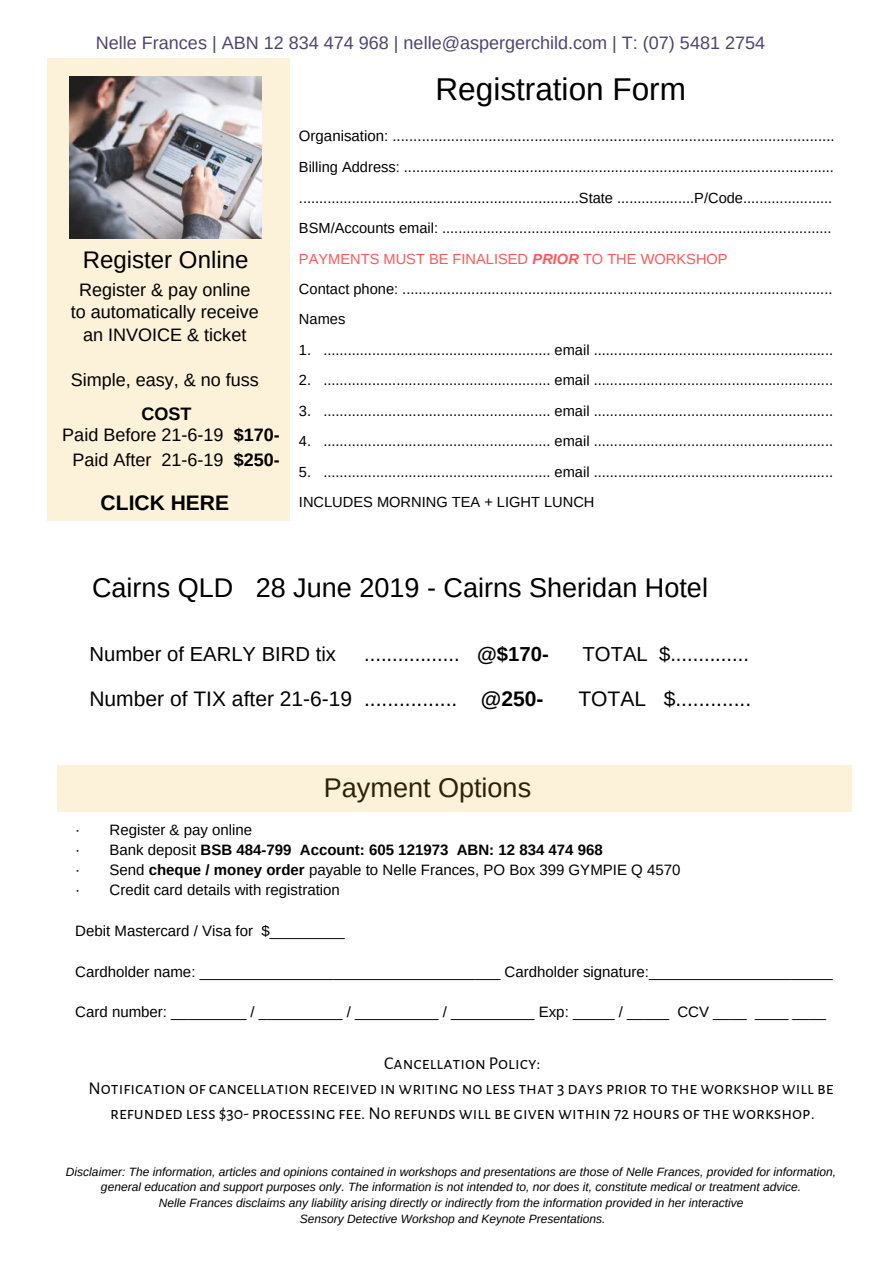
<style>
.page{position:relative;width:894px;height:1264px;background:#fff}
.page>*{position:absolute;margin:0;border:0;box-sizing:border-box;transform-origin:0 0}
.t1{font:31.5px "Arimo";color:#000}
.t2{font:27px "Arimo";color:#000}
.t3{font:24px "Arimo";color:#000}
.t4{font:21px "Arimo";color:#000}
.t5{font:700 21px "Arimo";color:#000}
.t6{font:20.25px "Arimo";color:#000}
.t7{font:18px/24.8px "Alegreya Sans SC";color:#000;text-align:center}
.t8{font:18px/22.5px "Arimo";color:#000;text-align:center}
.t9{font:18px "Arimo";color:#4e4470}
.t10{font:15px/20.2px "Arimo";color:#000}
.t11{font:14.7px/30.5px "Arimo";color:#000}
.t12{font:italic 12px/15.8px "Arimo";color:#000;text-align:center}
.s1{font-weight:700}
.s2{color:#ff5757}
.s3{font-weight:700;font-style:italic;color:#ff5757}
</style>
<div class="page">
<div style="left:47px;top:58px;width:242px;height:463px;background:#fcf1d9"></div>
<img style="left:70px;top:77px;width:191px;height:162px">
<div style="left:57px;top:765px;width:794px;height:46px;background:#fcf1d9"></div>
<p class="t9" style="left:96px;top:33px;width:670px">Nelle Frances | ABN 12 834 474 968 | nelle@aspergerchild.com | T: (07) 5481 2754</p>
<h1 class="t1" style="left:435px;top:72px;width:252px">Registration Form</h1>
<h3 class="t3" style="left:83px;top:246px;width:167px">Register Online</h3>
<p class="t8" style="left:71px;top:278px;width:190px">Register &amp; pay online to automatically receive an INVOICE &amp; ticket</p>
<p class="t8" style="left:71px;top:368px;width:190px">Simple, easy, &amp; no fuss</p>
<p class="t8" style="left:62px;top:403px;width:219px;line-height:21.1px"><span class="s1">COST<br></span>Paid Before 21-6-19 <span class="s1">$170-</span></p>
<p class="t8" style="left:72px;top:448px;width:209px">Paid After 21-6-19 <span class="s1">$250-</span></p>
<h3 class="t5" style="left:101px;top:490px;width:130px">CLICK HERE</h3>
<p class="t10" style="left:299px;top:125px;width:537px">Organisation: ..........................................................................................................</p>
<p class="t11" style="left:299px;top:152px;width:536px">Billing Address: .......................................................................................................... .....................................................................State ...................P/Code......................<br>BSM/Accounts email: ................................................................................................<br><span class="s2">PAYMENTS MUST BE FINALISED</span> <span class="s3">PRIOR</span> <span class="s2">TO THE WORKSHOP<br></span>Contact phone: ..........................................................................................................<br>Names</p>
<p class="t11" style="left:299px;top:334px;width:535px">1. ........................................................ email ...........................................................</p>
<p class="t11" style="left:299px;top:365px;width:535px">2. ........................................................ email ...........................................................</p>
<p class="t11" style="left:299px;top:395px;width:535px">3. ........................................................ email ...........................................................</p>
<p class="t11" style="left:299px;top:426px;width:535px">4. ........................................................ email ...........................................................</p>
<p class="t11" style="left:299px;top:456px;width:535px">5. ........................................................ email ...........................................................<br>INCLUDES MORNING TEA + LIGHT LUNCH</p>
<h2 class="t2" style="left:92px;top:573px;width:617px">Cairns QLD 28 June 2019 - Cairns Sheridan Hotel</h2>
<h3 class="t6" style="left:89px;top:642px;width:248px">Number of EARLY BIRD tix</h3>
<h3 class="t6" style="left:364px;top:642px;width:186px">................. <span class="s1">@$170-</span></h3>
<h3 class="t6" style="left:582px;top:642px;width:168px">TOTAL $..............</h3>
<h3 class="t4" style="left:89px;top:687px;width:455px">Number of TIX after 21-6-19 ................ <span class="s1">@250-</span></h3>
<h3 class="t4" style="left:578px;top:687px;width:174px">TOTAL $.............</h3>
<h2 class="t2" style="left:324px;top:773px;width:209px">Payment Options</h2>
<p class="t10" style="left:75px;top:819px;width:606px">· Register &amp; pay online<br>· Bank deposit <span class="s1">BSB 484-799 Account: 605 121973 ABN: 12 834 474 968<br></span>· Send <span class="s1">cheque / money order</span> payable to Nelle Frances, PO Box 399 GYMPIE Q 4570 · Credit card details with registration</p>
<p class="t10" style="left:75px;top:920px;width:271px">Debit Mastercard / Visa for $_________</p>
<p class="t10" style="left:75px;top:961px;width:758px">Cardholder name: ____________________________________ Cardholder signature:______________________</p>
<p class="t10" style="left:75px;top:1001px;width:752px">Card number: _________ / __________ / __________ / __________ Exp: _____ / _____ CCV ____ ____ ____</p>
<p class="t7" style="left:88px;top:1051px;width:746px">Cancellation Policy:<br>Notification of cancellation received in writing no less that 3 days prior to the workshop will be refunded less $30- processing fee. No refunds will be given within 72 hours of the workshop.</p>
<p class="t12" style="left:66px;top:1163px;width:771px">Disclaimer: The information, articles and opinions contained in workshops and presentations are those of Nelle Frances, provided for information, general education and support purposes only. The information is not intended to, nor does it, constitute medical or treatment advice.<br>Nelle Frances disclaims any liability arising directly or indirectly from the information provided in her interactive<br>Sensory Detective Workshop and Keynote Presentations.</p>
</div>
